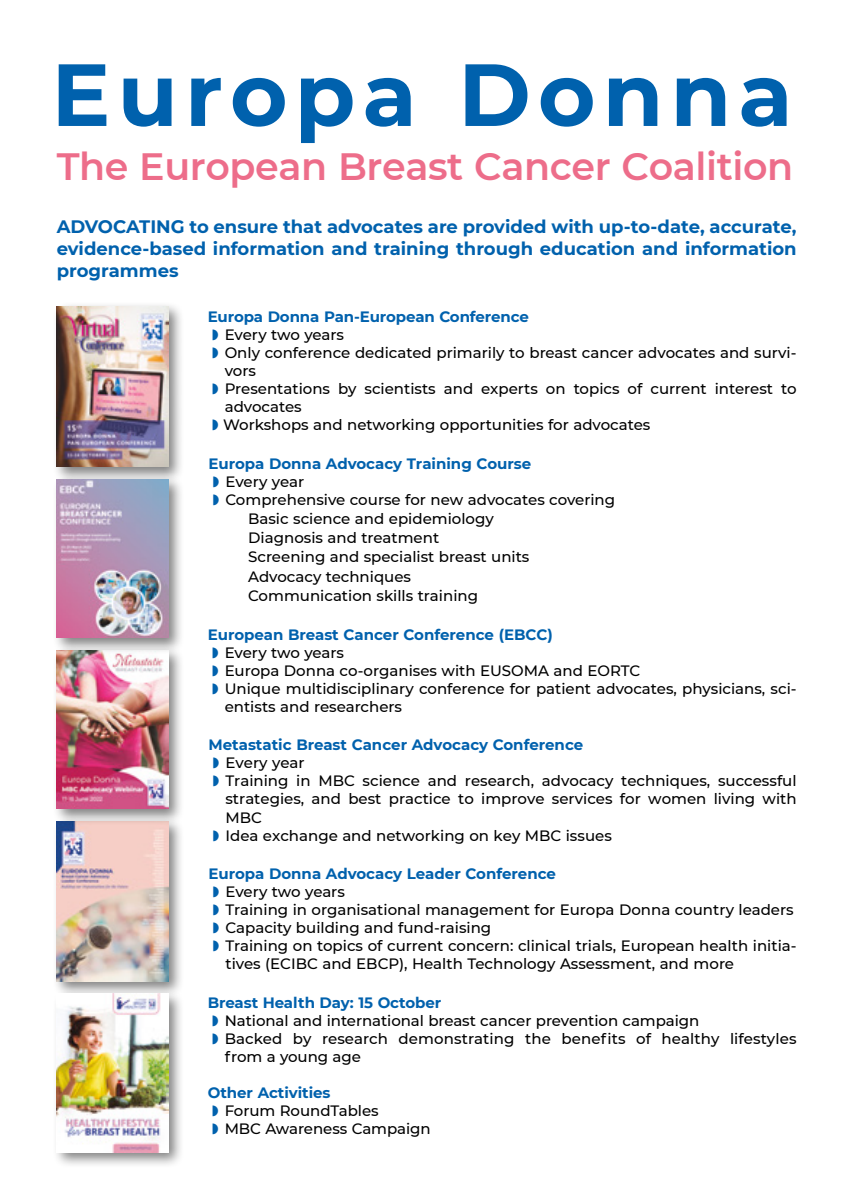
<style>
.page{position:relative;width:842px;height:1191px;background:#fff}
.page>*{position:absolute;margin:0;border:0;box-sizing:border-box;transform-origin:0 0}
.t1{font:700 88px "Montserrat";letter-spacing:.08em;color:#0061ad}
.t2{font:600 38px "Montserrat";letter-spacing:-.01em;color:#ed6d8a}
.t3{font:700 18px/22px "Montserrat";color:#0061ad;text-align:justify}
.t4{font:500 15px/18px "Montserrat";color:#000}
.t5{font:700 15px "Montserrat";letter-spacing:-.005em;color:#0061ad}
</style>
<div class="page">
<div style="left:52px;top:816px;width:133px;height:182px;background:#000;opacity:.5"></div>
<img style="left:57px;top:825px;width:111px;height:156px">
<div style="left:52px;top:301px;width:133px;height:183px;background:#000;opacity:.5"></div>
<img style="left:57px;top:306px;width:111px;height:161px">
<div style="left:52px;top:645px;width:133px;height:180px;background:#000;opacity:.5"></div>
<img style="left:57px;top:654px;width:111px;height:154px">
<div style="left:52px;top:988px;width:133px;height:180px;background:#000;opacity:.5"></div>
<img style="left:57px;top:993px;width:111px;height:159px">
<div style="left:52px;top:474px;width:133px;height:180px;background:#000;opacity:.5"></div>
<img style="left:57px;top:479px;width:111px;height:158px">
<h1 class="t1" style="left:51px;top:31px;width:743px">Europa Donna</h1>
<h2 class="t2" style="left:57px;top:139px;width:738px">The European Breast Cancer Coalition</h2>
<p class="t3" style="left:57px;top:215px;width:741px">ADVOCATING to ensure that advocates are provided with up-to-date, accurate, evidence-based information and training through education and information programmes</p>
<p class="t5" style="left:208px;top:306px;width:323px">Europa Donna Pan-European Conference</p>
<p class="t4" style="left:223px;top:325px;width:575px">Every two years<br>Only conference dedicated primarily to breast cancer advocates and survi&shy;vors<br>Presentations by scientists and experts on topics of current interest to advocates<br>Workshops and networking opportunities for advocates</p>
<p class="t5" style="left:208px;top:453px;width:324px">Europa Donna Advocacy Training Course</p>
<p class="t4" style="left:225px;top:472px;width:80px">Every year</p>
<p class="t4" style="left:225px;top:490px;width:391px">Comprehensive course for new advocates covering</p>
<p class="t4" style="left:248px;top:509px;width:247px">Basic science and epidemiology</p>
<p class="t4" style="left:248px;top:528px;width:193px">Diagnosis and treatment</p>
<p class="t4" style="left:248px;top:547px;width:283px">Screening and specialist breast units</p>
<p class="t4" style="left:248px;top:566px;width:164px">Advocacy techniques</p>
<p class="t4" style="left:248px;top:586px;width:231px">Communication skills training</p>
<p class="t5" style="left:208px;top:623px;width:347px">European Breast Cancer Conference (EBCC)</p>
<p class="t4" style="left:225px;top:642px;width:573px">Every two years<br>Europa Donna co-organises with EUSOMA and EORTC<br>Unique multidisciplinary conference for patient advocates, physicians, sci&shy;entists and researchers</p>
<p class="t5" style="left:208px;top:734px;width:376px">Metastatic Breast Cancer Advocacy Conference</p>
<p class="t4" style="left:225px;top:753px;width:573px">Every year<br>Training in MBC science and research, advocacy techniques, successful strategies, and best practice to improve services for women living with MBC<br>Idea exchange and networking on key MBC issues</p>
<p class="t5" style="left:208px;top:863px;width:349px">Europa Donna Advocacy Leader Conference</p>
<p class="t4" style="left:225px;top:882px;width:573px">Every two years<br>Training in organisational management for Europa Donna country leaders Capacity building and fund-raising<br>Training on topics of current concern: clinical trials, European health initia&shy;tives (ECIBC and EBCP), Health Technology Assessment, and more</p>
<p class="t5" style="left:208px;top:992px;width:235px">Breast Health Day: 15 October</p>
<p class="t4" style="left:225px;top:1011px;width:573px">National and international breast cancer prevention campaign<br>Backed by research demonstrating the benefits of healthy lifestyles from a young age</p>
<p class="t5" style="left:208px;top:1082px;width:124px">Other Activities</p>
<p class="t4" style="left:225px;top:1101px;width:207px">Forum RoundTables<br>MBC Awareness Campaign</p>
</div>
